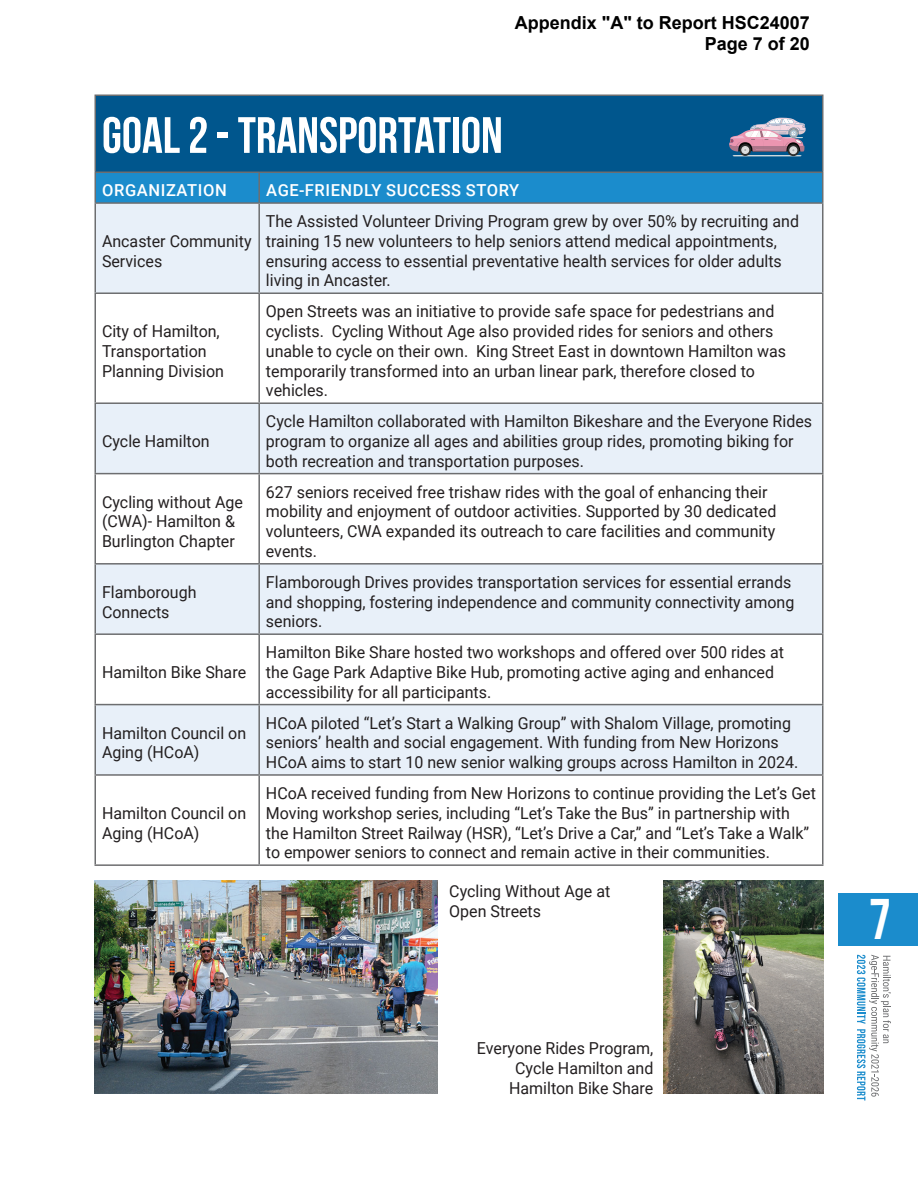
<style>
.page{position:relative;width:918px;height:1188px;background:#fff}
.page>*{position:absolute;margin:0;border:0;box-sizing:border-box;transform-origin:0 0}
.t1{font:700 51px "Bebas Neue";color:#fff}
.t2{font:45px "Bebas";color:#fff}
.t3{font:700 18px/21.6px "Arial";color:#000;text-align:right}
.t4{font:16.5px/19.8px "Roboto";color:#231f20}
.t5{font:500 16.5px "Roboto";letter-spacing:.035em;color:#fff}
</style>
<div class="page">
<div style="left:838px;top:893px;width:80px;height:53px;background:#1b8ccc"></div>
<svg style="left:857px;top:955px;width:34px;height:146px"></svg>
<div style="left:95px;top:95px;width:728px;height:77px;background:#00568d"></div>
<div style="left:96px;top:173px;width:726px;height:29px;background:#1b8ccc"></div>
<svg style="left:96px;top:204px;width:726px;height:570px;fill:#e8f0f9"></svg>
<hr style="left:94px;top:94px;width:165px;height:2px;background:#6d6e70">
<hr style="left:94px;top:96px;width:2px;height:76px;background:#6d6e70">
<hr style="left:259px;top:94px;width:565px;height:2px;background:#6d6e70">
<hr style="left:822px;top:96px;width:2px;height:76px;background:#6d6e70">
<hr style="left:94px;top:172px;width:165px;height:1px;background:#6d6e70">
<hr style="left:94px;top:173px;width:2px;height:29px;background:#6d6e70">
<hr style="left:259px;top:172px;width:565px;height:1px;background:#6d6e70">
<hr style="left:258px;top:173px;width:2px;height:29px;background:#6d6e70">
<hr style="left:822px;top:173px;width:2px;height:29px;background:#6d6e70">
<hr style="left:94px;top:202px;width:165px;height:2px;background:#6d6e70">
<hr style="left:94px;top:204px;width:2px;height:88px;background:#6d6e70">
<hr style="left:259px;top:202px;width:565px;height:2px;background:#6d6e70">
<hr style="left:258px;top:204px;width:2px;height:88px;background:#6d6e70">
<hr style="left:822px;top:204px;width:2px;height:88px;background:#6d6e70">
<hr style="left:94px;top:292px;width:165px;height:2px;background:#6d6e70">
<hr style="left:94px;top:294px;width:2px;height:108px;background:#6d6e70">
<hr style="left:259px;top:292px;width:565px;height:2px;background:#6d6e70">
<hr style="left:258px;top:294px;width:2px;height:108px;background:#6d6e70">
<hr style="left:822px;top:294px;width:2px;height:108px;background:#6d6e70">
<hr style="left:94px;top:402px;width:165px;height:2px;background:#6d6e70">
<hr style="left:94px;top:404px;width:2px;height:69px;background:#6d6e70">
<hr style="left:259px;top:402px;width:565px;height:2px;background:#6d6e70">
<hr style="left:258px;top:404px;width:2px;height:69px;background:#6d6e70">
<hr style="left:822px;top:404px;width:2px;height:69px;background:#6d6e70">
<hr style="left:94px;top:473px;width:165px;height:1px;background:#6d6e70">
<hr style="left:94px;top:474px;width:2px;height:89px;background:#6d6e70">
<hr style="left:259px;top:473px;width:565px;height:1px;background:#6d6e70">
<hr style="left:258px;top:474px;width:2px;height:89px;background:#6d6e70">
<hr style="left:822px;top:474px;width:2px;height:89px;background:#6d6e70">
<hr style="left:94px;top:563px;width:165px;height:2px;background:#6d6e70">
<hr style="left:94px;top:565px;width:2px;height:68px;background:#6d6e70">
<hr style="left:259px;top:563px;width:565px;height:2px;background:#6d6e70">
<hr style="left:258px;top:565px;width:2px;height:68px;background:#6d6e70">
<hr style="left:822px;top:565px;width:2px;height:68px;background:#6d6e70">
<hr style="left:94px;top:633px;width:165px;height:2px;background:#6d6e70">
<hr style="left:94px;top:635px;width:2px;height:69px;background:#6d6e70">
<hr style="left:259px;top:633px;width:565px;height:2px;background:#6d6e70">
<hr style="left:258px;top:635px;width:2px;height:69px;background:#6d6e70">
<hr style="left:822px;top:635px;width:2px;height:69px;background:#6d6e70">
<hr style="left:94px;top:704px;width:165px;height:1px;background:#6d6e70">
<hr style="left:94px;top:705px;width:2px;height:69px;background:#6d6e70">
<hr style="left:259px;top:704px;width:565px;height:1px;background:#6d6e70">
<hr style="left:258px;top:705px;width:2px;height:69px;background:#6d6e70">
<hr style="left:822px;top:705px;width:2px;height:69px;background:#6d6e70">
<hr style="left:94px;top:774px;width:165px;height:2px;background:#6d6e70">
<hr style="left:94px;top:776px;width:2px;height:88px;background:#6d6e70">
<hr style="left:259px;top:774px;width:565px;height:2px;background:#6d6e70">
<hr style="left:258px;top:776px;width:2px;height:88px;background:#6d6e70">
<hr style="left:822px;top:776px;width:2px;height:88px;background:#6d6e70">
<hr style="left:94px;top:864px;width:165px;height:2px;background:#6d6e70">
<hr style="left:259px;top:864px;width:565px;height:2px;background:#6d6e70">
<img style="left:94px;top:880px;width:343px;height:214px">
<img style="left:664px;top:880px;width:160px;height:214px">
<svg style="left:729px;top:118px;width:77px;height:38px"></svg>
<p class="t3" style="left:515px;top:12px;width:297px">Appendix "A" to Report HSC24007<br>Page 7 of 20</p>
<h1 class="t1" style="left:102px;top:107px;width:402px">GOAL 2 - TRANSPORTATION</h1>
<p class="t5" style="left:102px;top:179px;width:126px">ORGANIZATION</p>
<p class="t5" style="left:266px;top:179px;width:255px">AGE-FRIENDLY SUCCESS STORY</p>
<p class="t4" style="left:102px;top:231px;width:151px">Ancaster Community<br>Services</p>
<p class="t4" style="left:266px;top:211px;width:535px">The Assisted Volunteer Driving Program grew by over 50% by recruiting and training 15 new volunteers to help seniors attend medical appointments, ensuring access to essential preventative health services for older adults living in Ancaster.</p>
<p class="t4" style="left:102px;top:321px;width:124px">City of Hamilton,<br>Transportation<br>Planning Division</p>
<p class="t4" style="left:102px;top:431px;width:109px">Cycle Hamilton</p>
<p class="t4" style="left:266px;top:301px;width:522px">Open Streets was an initiative to provide safe space for pedestrians and cyclists. Cycling Without Age also provided rides for seniors and others unable to cycle on their own. King Street East in downtown Hamilton was temporarily transformed into an urban linear park, therefore closed to vehicles.</p>
<p class="t4" style="left:266px;top:411px;width:548px">Cycle Hamilton collaborated with Hamilton Bikeshare and the Everyone Rides program to organize all ages and abilities group rides, promoting biking for both recreation and transportation purposes.</p>
<p class="t4" style="left:102px;top:491px;width:142px">Cycling without Age (CWA)- Hamilton &amp;<br>Burlington Chapter</p>
<p class="t4" style="left:266px;top:481px;width:512px">627 seniors received free trishaw rides with the goal of enhancing their mobility and enjoyment of outdoor activities. Supported by 30 dedicated volunteers, CWA expanded its outreach to care facilities and community events.</p>
<p class="t4" style="left:102px;top:581px;width:96px">Flamborough<br>Connects</p>
<p class="t4" style="left:266px;top:571px;width:530px">Flamborough Drives provides transportation services for essential errands and shopping, fostering independence and community connectivity among seniors.</p>
<p class="t4" style="left:102px;top:662px;width:146px">Hamilton Bike Share</p>
<p class="t4" style="left:266px;top:642px;width:520px">Hamilton Bike Share hosted two workshops and offered over 500 rides at the Gage Park Adaptive Bike Hub, promoting active aging and enhanced accessibility for all participants.</p>
<p class="t4" style="left:102px;top:722px;width:146px">Hamilton Council on<br>Aging (HCoA)</p>
<p class="t4" style="left:266px;top:712px;width:534px">HCoA piloted “Let’s Start a Walking Group” with Shalom Village, promoting seniors’ health and social engagement. With funding from New Horizons<br>HCoA aims to start 10 new senior walking groups across Hamilton in 2024.</p>
<p class="t4" style="left:102px;top:802px;width:146px">Hamilton Council on<br>Aging (HCoA)</p>
<p class="t4" style="left:266px;top:783px;width:552px">HCoA received funding from New Horizons to continue providing the Let’s Get Moving workshop series, including “Let’s Take the Bus” in partnership with the Hamilton Street Railway (HSR), “Let’s Drive a Car,” and “Let’s Take a Walk” to empower seniors to connect and remain active in their communities.</p>
<p class="t4" style="left:449px;top:881px;width:163px">Cycling Without Age at<br>Open Streets</p>
<p class="t4" style="left:477px;top:1038px;width:178px;text-align:right">Everyone Rides Program,<br>Cycle Hamilton and<br>Hamilton Bike Share</p>
<h2 class="t2" style="left:869px;top:886px;width:24px">7</h2>
</div>
